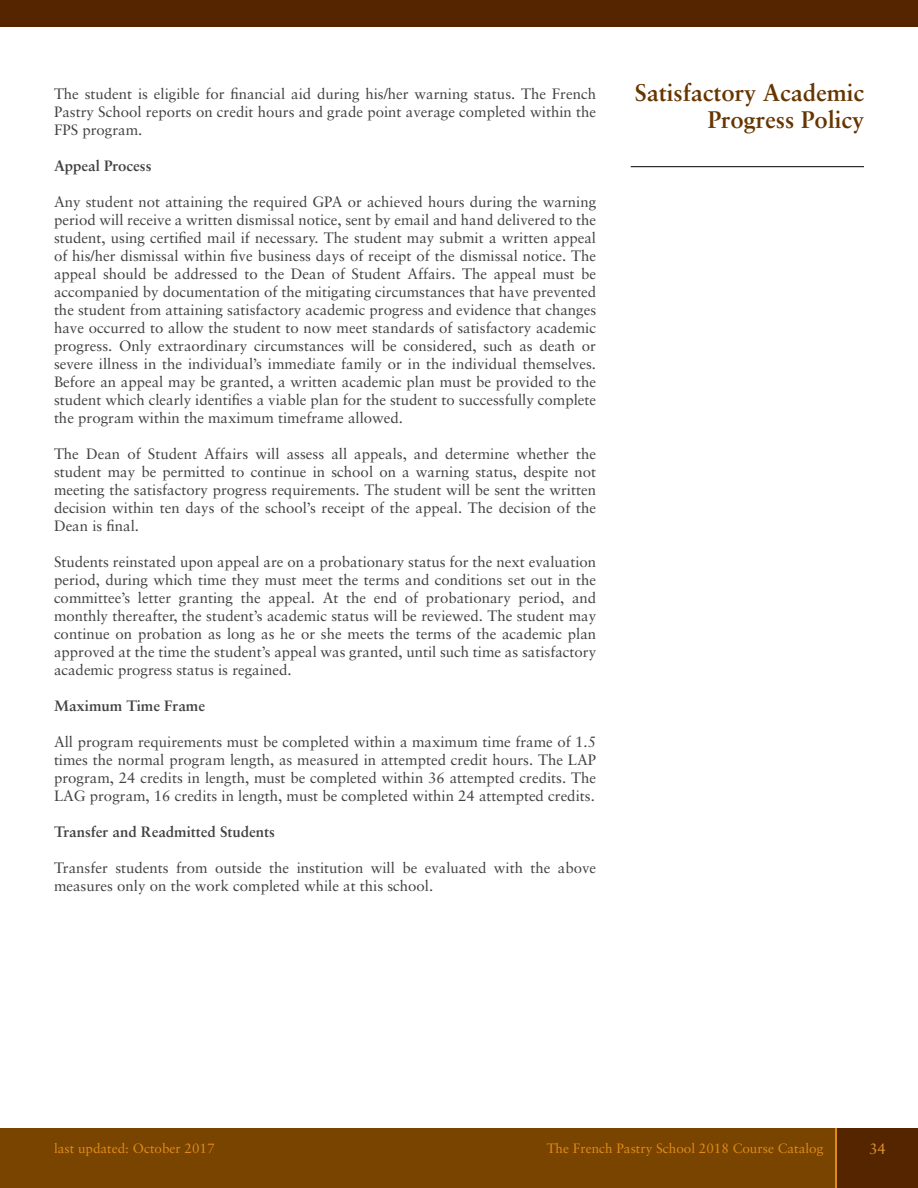
<style>
.page{position:relative;width:918px;height:1188px;background:#fff}
.page>*{position:absolute;margin:0;border:0;box-sizing:border-box;transform-origin:0 0}
.t1{font:700 24px/27px "Sabon LT";color:#663600;text-align:right}
.t2{font:15px/18px "Sabon LT";color:#414042;text-align:justify}
.t3{font:700 15px "Sabon LT";color:#414042}
.t4{font:15px "Sabon LT";color:#e2952f}
.t5{font:13.5px "Sabon LT";color:#df8c19}
</style>
<div class="page">
<div style="left:0;top:1128px;width:918px;height:60px;background:#794400"></div>
<div style="left:836px;top:1128px;width:82px;height:60px;background:#552500"></div>
<hr style="left:836px;top:1128px;width:1px;height:60px;background:#df8c19">
<div style="left:0;top:0;width:918px;height:27px;background:#552500"></div>
<hr style="left:631px;top:166px;width:233px;height:1px;background:#000">
<p class="t2" style="left:54px;top:85px;width:544px">The student is eligible for financial aid during his/her warning status. The French Pastry School reports on credit hours and grade point average completed within the FPS program.</p>
<p class="t3" style="left:54px;top:157px;width:99px">Appeal Process</p>
<p class="t2" style="left:54px;top:193px;width:544px">Any student not attaining the required GPA or achieved hours during the warning period will receive a written dismissal notice, sent by email and hand delivered to the student, using certified mail if necessary. The student may submit a written appeal of his/her dismissal within five business days of receipt of the dismissal notice. The appeal should be addressed to the Dean of Student Affairs. The appeal must be accompanied by documentation of the mitigating circumstances that have prevented the student from attaining satisfactory academic progress and evidence that changes have occurred to allow the student to now meet standards of satisfactory academic progress. Only extraordinary circumstances will be considered, such as death or severe illness in the individual’s immediate family or in the individual themselves.<br>Before an appeal may be granted, a written academic plan must be provided to the student which clearly identifies a viable plan for the student to successfully complete the program within the maximum timeframe allowed.</p>
<p class="t2" style="left:54px;top:445px;width:544px">The Dean of Student Affairs will assess all appeals, and determine whether the student may be permitted to continue in school on a warning status, despite not meeting the satisfactory progress requirements. The student will be sent the written decision within ten days of the school’s receipt of the appeal. The decision of the Dean is final.</p>
<p class="t2" style="left:54px;top:553px;width:544px">Students reinstated upon appeal are on a probationary status for the next evaluation period, during which time they must meet the terms and conditions set out in the committee’s letter granting the appeal. At the end of probationary period, and monthly thereafter, the student’s academic status will be reviewed. The student may continue on probation as long as he or she meets the terms of the academic plan approved at the time the student’s appeal was granted, until such time as satisfactory academic progress status is regained.</p>
<p class="t3" style="left:54px;top:697px;width:153px">Maximum Time Frame</p>
<p class="t2" style="left:54px;top:733px;width:544px">All program requirements must be completed within a maximum time frame of 1.5 times the normal program length, as measured in attempted credit hours. The LAP program, 24 credits in length, must be completed within 36 attempted credits. The LAG program, 16 credits in length, must be completed within 24 attempted credits.</p>
<p class="t3" style="left:54px;top:823px;width:223px">Transfer and Readmitted Students</p>
<p class="t2" style="left:54px;top:859px;width:544px">Transfer students from outside the institution will be evaluated with the above measures only on the work completed while at this school.</p>
<h1 class="t1" style="left:635px;top:78px;width:231px">Satisfactory Academic<br>Progress Policy</h1>
<p class="t5" style="left:54px;top:1141px;width:162px">last updated: October 2017</p>
<p class="t5" style="left:547px;top:1141px;width:278px">The French Pastry School 2018 Course Catalog</p>
<p class="t4" style="left:869px;top:1139px;width:18px">34</p>
</div>
